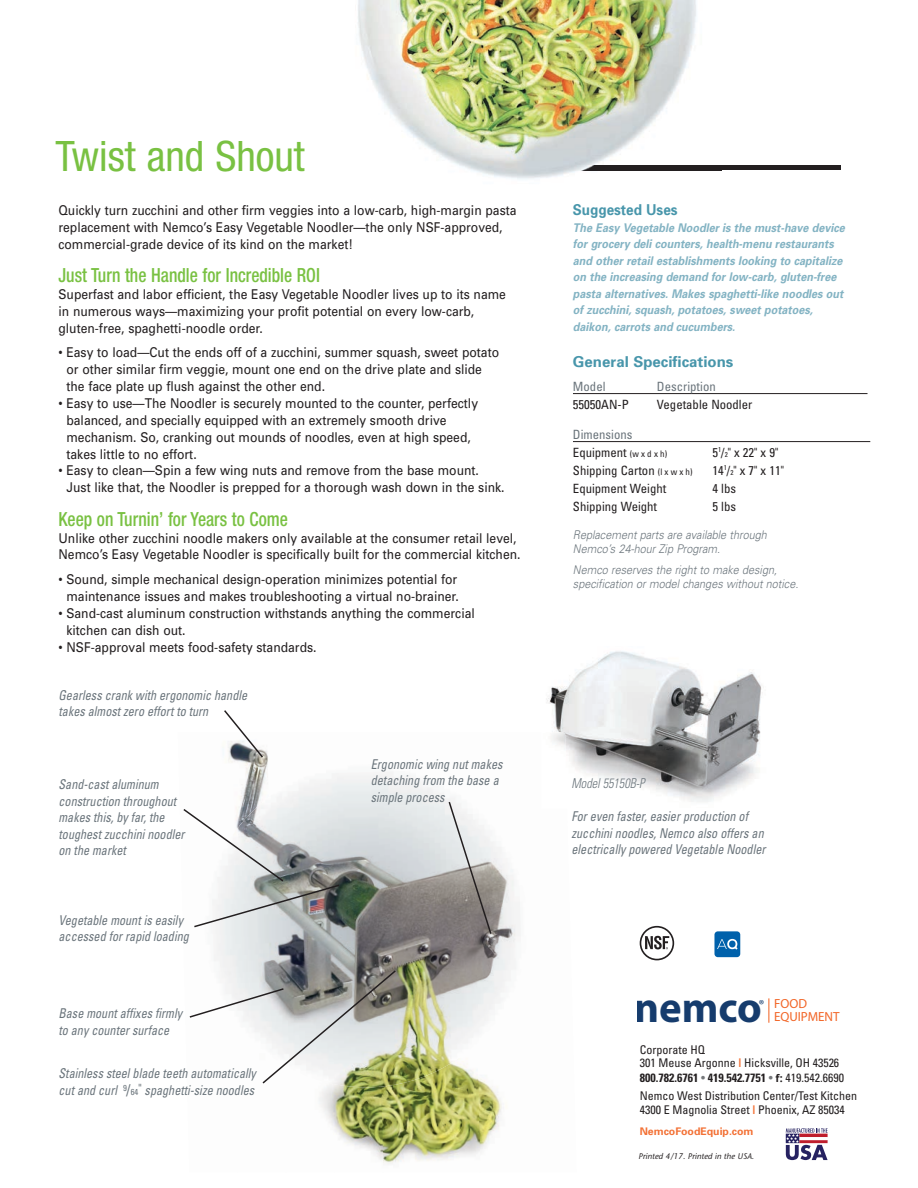
<style>
.page{position:relative;width:918px;height:1188px;background:#fff}
.page>*{position:absolute;margin:0;border:0;box-sizing:border-box;transform-origin:0 0}
.t1{font:700 43.35px "Myriad Pro";color:#163c6d}
.t2{font:condensed 42px "Helvetica Neue";color:#79c142}
.t3{font:500 condensed 19.5px "Helvetica Neue";color:#79c142;scale:.9 1}
.t4{font:700 15px "Univers";color:#4896ab}
.t5{font:700 15px "Univers";color:#4896ab;scale:.9 1}
.t6{font:13.5px/16.8px "Univers";color:#231f20;scale:.9 1}
.t7{font:italic condensed 13.5px/16.5px "Univers";color:#6a747b;scale:.9 1}
.t8{font:italic 300 condensed 13.5px "Univers";color:#6a747b;scale:.9 1}
.t9{font:13.2px/13.6px "Myriad Pro";color:#f26628}
.t10{font:13.2px "Myriad Pro";color:#163c6d}
.t11{font:condensed 12.75px "Univers";color:#231f20}
.t12{font:condensed 12.75px/18px "Univers";color:#6a747b}
.t13{font:italic 700 12px/16.5px "Univers";color:#83b3c3;scale:.9 1}
.t14{font:condensed 12px/13.5px "Univers";color:#231f20}
.t15{font:italic 300 12px/13.5px "Univers";color:#6a747b;scale:.9 1}
.t16{font:700 10.5px "Univers";color:#f37135}
.t17{font:italic 8.25px "Stone Sans";color:#231f20}
.s1{font-style:normal;font-size:15px}
.s2{font-style:normal;font-size:8.7px}
.s3{font-style:normal;font-size:12.75px}
.s4{color:#231f20}
.s5{font-size:9px;color:#231f20}
.s6{font-size:7.05px}
.s7{font-size:9px}
.s8{font-weight:700;color:#f37135}
.s9{font-weight:700}
.s10{color:#76787b}
.s11{font-family:"Open Sans";font-weight:700;font-stretch:normal;font-size:10.5px}
</style>
<div class="page">
<hr style="left:572px;top:166px;width:270px;height:4px;background:#231f20">
<hr style="left:573px;top:393px;width:295px;height:1px;background:#231f20">
<hr style="left:573px;top:441px;width:297px;height:1px;background:#231f20">
<img style="left:228px;top:750px;width:40px;height:57px">
<img style="left:480px;top:1078px;width:22px;height:73px">
<img style="left:383px;top:1061px;width:97px;height:103px">
<img style="left:332px;top:1085px;width:51px;height:75px">
<img style="left:205px;top:764px;width:323px;height:323px;border-radius:161px">
<svg style="left:786px;top:1128px;width:42px;height:32px"></svg>
<img style="left:546px;top:651px;width:216px;height:151px">
<img style="left:546px;top:732px;width:21px;height:70px">
<svg style="left:223px;top:710px;width:42px;height:49px"></svg>
<svg style="left:183px;top:807px;width:158px;height:121px"></svg>
<svg style="left:189px;top:969px;width:208px;height:116px"></svg>
<svg style="left:447px;top:800px;width:46px;height:136px"></svg>
<img style="left:358px;top:0;width:364px;height:180px">
<img style="left:572px;top:166px;width:150px;height:4px">
<div style="left:714px;top:931px;width:26px;height:26px;background:#0061ab;border-radius:3px"></div>
<svg style="left:717px;top:939px;width:21px;height:11px"></svg>
<div style="left:640px;top:926px;width:34px;height:34px;border:2px solid #231f20;border-radius:50%"></div>
<svg style="left:645px;top:936px;width:24px;height:13px"></svg>
<svg style="left:768px;top:998px;width:1px;height:25px"></svg>
<h2 class="t2" style="left:56px;top:132px;width:251px">Twist and Shout</h2>
<p class="t6" style="left:58px;top:201px;width:510px">Quickly turn zucchini and other firm veggies into a low-carb, high-margin pasta replacement with Nemco’s Easy Vegetable Noodler—the only NSF-approved, commercial-grade device of its kind on the market!</p>
<h3 class="t3" style="left:58px;top:263px;width:292px">Just Turn the Handle for Incredible ROI</h3>
<p class="t6" style="left:58px;top:285px;width:499px">Superfast and labor efficient, the Easy Vegetable Noodler lives up to its name in numerous ways—maximizing your profit potential on every low-carb, gluten-free, spaghetti-noodle order.</p>
<p class="t6" style="left:66px;top:344px;width:482px;text-indent:-8px">• Easy to load—Cut the ends off of a zucchini, summer squash, sweet potato or other similar firm veggie, mount one end on the drive plate and slide the face plate up flush against the other end.</p>
<p class="t6" style="left:66px;top:395px;width:459px;text-indent:-8px">• Easy to use—The Noodler is securely mounted to the counter, perfectly balanced, and specially equipped with an extremely smooth drive mechanism. So, cranking out mounds of noodles, even at high speed, takes little to no effort.</p>
<p class="t6" style="left:66px;top:462px;width:488px;text-indent:-8px">• Easy to clean—Spin a few wing nuts and remove from the base mount.<br>Just like that, the Noodler is prepped for a thorough wash down in the sink.</p>
<h3 class="t3" style="left:58px;top:507px;width:256px">Keep on Turnin’ for Years to Come</h3>
<p class="t6" style="left:58px;top:529px;width:515px">Unlike other zucchini noodle makers only available at the consumer retail level,<br>Nemco’s Easy Vegetable Noodler is specifically built for the commercial kitchen.</p>
<p class="t6" style="left:58px;top:571px;width:446px;text-align:center">• Sound, simple mechanical design-operation minimizes potential for maintenance issues and makes troubleshooting a virtual no-brainer.</p>
<p class="t6" style="left:66px;top:605px;width:455px;text-indent:-8px">• Sand-cast aluminum construction withstands anything the commercial kitchen can dish out.</p>
<p class="t6" style="left:58px;top:638px;width:288px">• NSF-approval meets food-safety standards.</p>
<p class="t7" style="left:59px;top:687px;width:211px">Gearless crank with ergonomic handle takes almost zero effort to turn</p>
<p class="t7" style="left:59px;top:776px;width:142px">Sand-cast aluminum construction throughout makes this, by far, the toughest zucchini noodler on the market</p>
<p class="t7" style="left:59px;top:912px;width:146px">Vegetable mount is easily accessed for rapid loading</p>
<p class="t7" style="left:58px;top:1005px;width:139px">Base mount affixes firmly to any counter surface</p>
<p class="t7" style="left:59px;top:1065px;width:221px">Stainless steel blade teeth automatically cut and curl <sup>9</sup><span class="s1">/</span><span class="s2">64</span><span class="s3">"</span> spaghetti-size noodles</p>
<p class="t7" style="left:371px;top:755px;width:148px">Ergonomic wing nut makes detaching from the base a simple process</p>
<p class="t5" style="left:573px;top:200px;width:118px">Suggested Uses</p>
<p class="t13" style="left:573px;top:219px;width:304px">The Easy Vegetable Noodler is the must-have device for grocery deli counters, health-menu restaurants and other retail establishments looking to capitalize on the increasing demand for low-carb, gluten-free pasta alternatives. Makes spaghetti-like noodles out of zucchini, squash, potatoes, sweet potatoes, daikon, carrots and cucumbers.</p>
<p class="t4" style="left:573px;top:352px;width:162px">General Specifications</p>
<p class="t12" style="left:573px;top:377px;width:34px">Model</p>
<p class="t12" style="left:657px;top:377px;width:60px">Description</p>
<p class="t11" style="left:573px;top:396px;width:57px">55050AN-P</p>
<p class="t11" style="left:657px;top:396px;width:97px">Vegetable Noodler</p>
<p class="t12" style="left:573px;top:425px;width:96px">Dimensions<br><span class="s4">Equipment</span> <span class="s5">(w x d x h)</span></p>
<p class="t11" style="left:712px;top:444px;width:67px">5<sup>1</sup>/<span class="s6">2</span>" x 22" x 9"</p>
<p class="t11" style="left:573px;top:462px;width:121px">Shipping Carton <span class="s7">(l x w x h)</span></p>
<p class="t11" style="left:712px;top:462px;width:73px">14<sup>1</sup>/<span class="s6">2</span>" x 7" x 11"</p>
<p class="t11" style="left:573px;top:480px;width:95px">Equipment Weight</p>
<p class="t11" style="left:712px;top:480px;width:25px">4 lbs</p>
<p class="t11" style="left:573px;top:498px;width:86px">Shipping Weight</p>
<p class="t11" style="left:712px;top:498px;width:25px">5 lbs</p>
<p class="t15" style="left:573px;top:528px;width:217px">Replacement parts are available through<br>Nemco’s 24-hour Zip Program.</p>
<p class="t15" style="left:573px;top:563px;width:252px">Nemco reserves the right to make design, specification or model changes without notice.</p>
<p class="t8" style="left:571px;top:776px;width:83px">Model 55150B-P</p>
<p class="t7" style="left:571px;top:808px;width:217px">For even faster, easier production of zucchini noodles, Nemco also offers an electrically powered Vegetable Noodler</p>
<h1 class="t1" style="left:634px;top:983px;width:129px">nemco</h1>
<p class="t9" style="left:774px;top:997px;width:67px">FOOD<br>EQUIPMENT</p>
<p class="t10" style="left:759px;top:997px;width:7px">®</p>
<p class="t14" style="left:640px;top:1042px;width:201px">Corporate HQ<br>301 Meuse Argonne <span class="s8">|</span> Hicksville, OH 43526</p>
<p class="t14" style="left:640px;top:1069px;width:219px;line-height:18px"><span class="s9">800.782.6761</span> <span class="s10">•</span> <span class="s9">419.542.7751</span> <span class="s10">•</span> <span class="s11">f:</span> 419.542.6690<br>Nemco West Distribution Center/Test Kitchen</p>
<p class="t14" style="left:640px;top:1102px;width:206px">4300 E Magnolia Street <span class="s8">|</span> Phoenix, AZ 85034</p>
<p class="t16" style="left:640px;top:1124px;width:115px">NemcoFoodEquip.com</p>
<p class="t17" style="left:639px;top:1151px;width:117px">Printed 4/17. Printed in the USA.</p>
</div>
